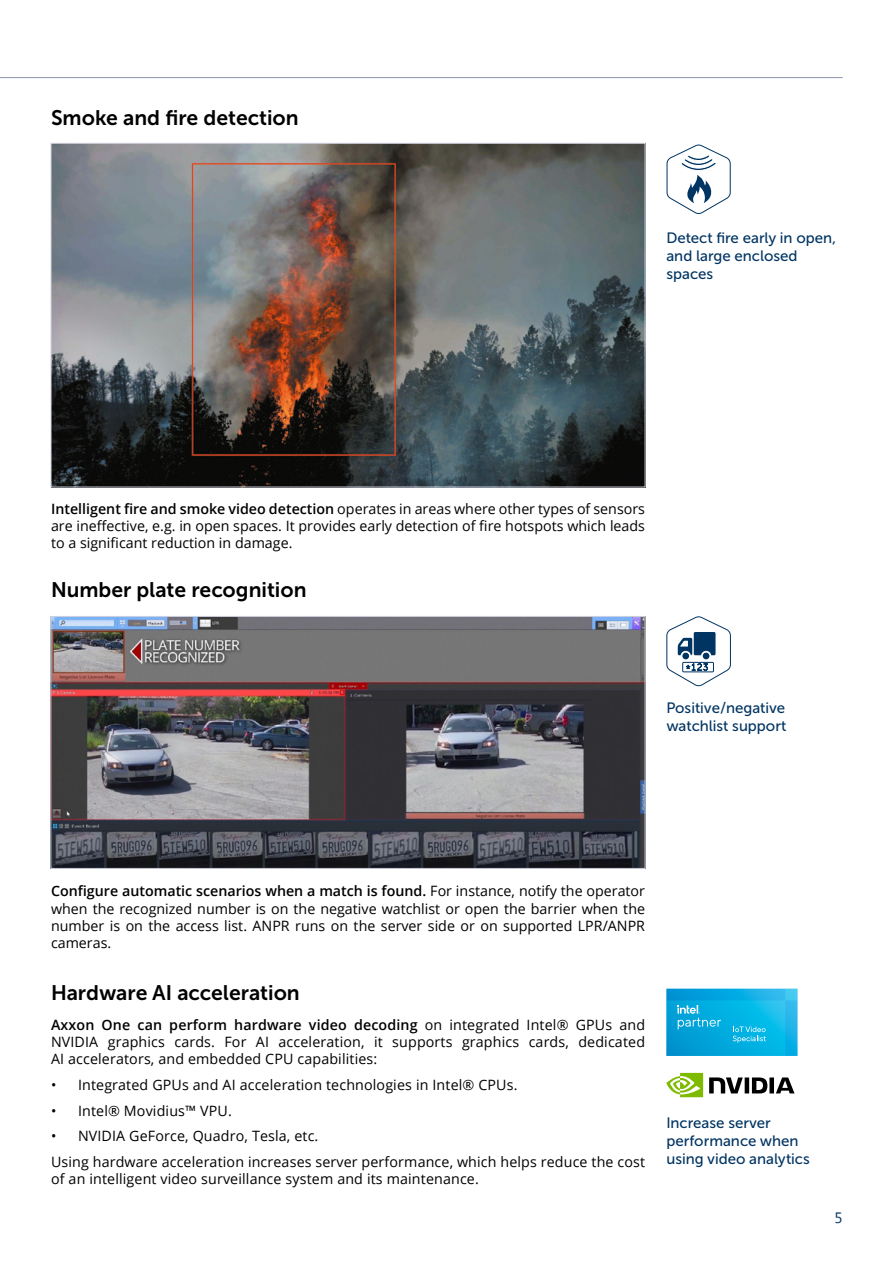
<style>
.page{position:relative;width:893px;height:1263px;background:#fff}
.page>*{position:absolute;margin:0;border:0;box-sizing:border-box;transform-origin:0 0}
.t1{font:21px "Museo Sans Cyrl 700";color:#000}
.t2{font:15px/18px "Museo Sans Cyrl 500";color:#003462}
.t3{font:15px "Segoe UI";color:#003462}
.t4{font:14.25px/17.1px "Open Sans";letter-spacing:.01em;color:#000;text-align:justify}
.s1{font-weight:600}
</style>
<div class="page">
<hr style="left:0;top:77px;width:843px;height:1px;background:#8c94aa">
<img style="left:53px;top:618px;width:590px;height:248px">
<div style="left:51px;top:616px;width:594px;height:252px;border:1px solid #ced1dd"></div>
<img style="left:53px;top:145px;width:590px;height:340px">
<svg style="left:666px;top:145px;width:65px;height:69px"></svg>
<svg style="left:666px;top:616px;width:65px;height:71px"></svg>
<svg style="left:709px;top:1077px;width:85px;height:16px"></svg>
<svg style="left:666px;top:1073px;width:37px;height:24px"></svg>
<svg style="left:666px;top:989px;width:132px;height:67px;background:#11afe1"></svg>
<h1 class="t1" style="left:51px;top:106px;width:249px">Smoke and fire detection</h1>
<p class="t2" style="left:666px;top:229px;width:171px">Detect fire early in open, and large enclosed spaces</p>
<p class="t4" style="left:51px;top:500px;width:595px"><span class="s1">Intelligent fire and smoke video detection</span> operates in areas where other types of sensors are ineffective, e.g. in open spaces. It provides early detection of fire hotspots which leads to a significant reduction in damage.</p>
<h1 class="t1" style="left:51px;top:578px;width:257px">Number plate recognition</h1>
<p class="t2" style="left:666px;top:699px;width:121px">Positive/negative watchlist support</p>
<p class="t4" style="left:51px;top:882px;width:596px"><span class="s1">Configure automatic scenarios when a match is found.</span> For instance, notify the operator when the recognized number is on the negative watchlist or open the barrier when the number is on the access list. ANPR runs on the server side or on supported LPR/ANPR cameras.</p>
<h1 class="t1" style="left:51px;top:981px;width:250px">Hardware AI acceleration</h1>
<p class="t4" style="left:51px;top:1016px;width:596px"><span class="s1">Axxon One can perform hardware video decoding</span> on integrated Intel® GPUs and NVIDIA graphics cards. For AI acceleration, it supports graphics cards, dedicated AI accelerators, and embedded CPU capabilities:</p>
<p class="t4" style="left:51px;top:1076px;width:468px">• Integrated GPUs and AI acceleration technologies in Intel® CPUs.</p>
<p class="t4" style="left:51px;top:1101px;width:182px">• Intel® Movidius™ VPU.</p>
<p class="t4" style="left:51px;top:1123px;width:595px;line-height:25.7px">• NVIDIA GeForce, Quadro, Tesla, etc.<br>Using hardware acceleration increases server performance, which helps reduce the cost</p>
<p class="t4" style="left:51px;top:1170px;width:429px">of an intelligent video surveillance system and its maintenance.</p>
<p class="t2" style="left:666px;top:1114px;width:145px">Increase server performance when using video analytics</p>
<p class="t3" style="left:834px;top:1207px;width:10px">5</p>
</div>
